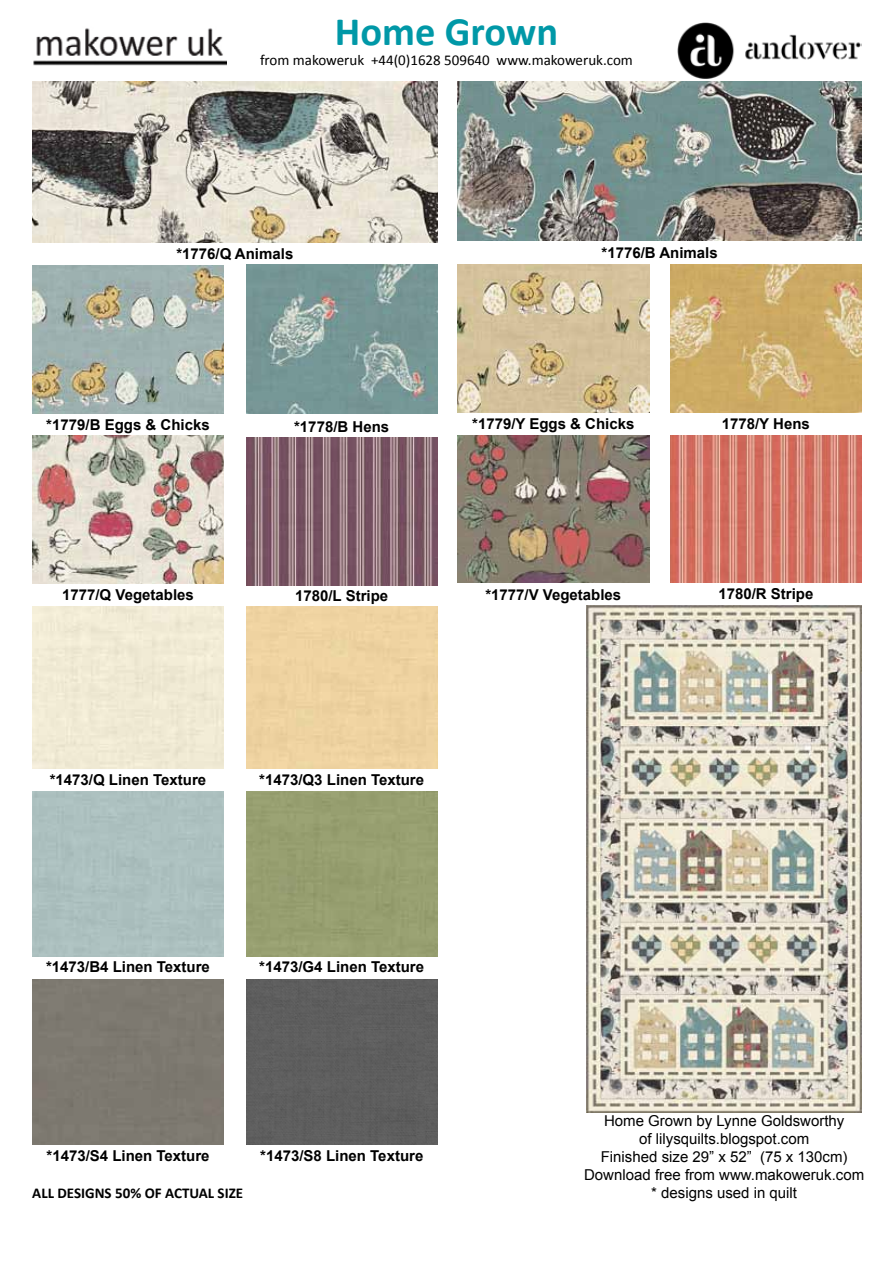
<style>
.page{position:relative;width:893px;height:1263px;background:#fff}
.page>*{position:absolute;margin:0;border:0;box-sizing:border-box;transform-origin:0 0}
.t1{font:700 40.5px "Calibri";color:#0098a7}
.t2{font:700 15px "Arial";color:#000}
.t3{font:15px/18px "Arial";color:#000;text-align:center}
.t4{font:15px "Calibri";color:#000}
.t5{font:700 15px "Calibri";color:#000}
</style>
<div class="page">
<div style="left:32px;top:979px;width:192px;height:165px;background:#7d7970"></div>
<img style="left:32px;top:436px;width:192px;height:148px">
<img style="left:670px;top:435px;width:191px;height:148px">
<img style="left:458px;top:435px;width:191px;height:148px">
<img style="left:246px;top:438px;width:191px;height:147px">
<img style="left:32px;top:265px;width:192px;height:148px">
<img style="left:670px;top:264px;width:191px;height:148px">
<img style="left:458px;top:264px;width:191px;height:148px">
<img style="left:246px;top:264px;width:191px;height:150px">
<img style="left:32px;top:81px;width:405px;height:162px">
<img style="left:458px;top:81px;width:403px;height:159px">
<div style="left:246px;top:791px;width:191px;height:165px;background:#979f70"></div>
<div style="left:246px;top:979px;width:192px;height:165px;background:#5e5e5e"></div>
<img style="left:677px;top:22px;width:184px;height:56px">
<img style="left:33px;top:28px;width:194px;height:38px">
<img style="left:587px;top:605px;width:275px;height:507px">
<h1 class="t1" style="left:335px;top:6px;width:225px">Home Grown</h1>
<p class="t4" style="left:260px;top:51px;width:374px">from makoweruk +44(0)1628 509640 www.makoweruk.com</p>
<p class="t2" style="left:176px;top:244px;width:119px">*1776/Q Animals</p>
<p class="t2" style="left:602px;top:243px;width:118px">*1776/B Animals</p>
<p class="t2" style="left:46px;top:415px;width:165px">*1779/B Eggs &amp; Chicks</p>
<p class="t2" style="left:294px;top:416px;width:97px">*1778/B Hens</p>
<p class="t2" style="left:472px;top:414px;width:164px">*1779/Y Eggs &amp; Chicks</p>
<p class="t2" style="left:722px;top:413px;width:90px">1778/Y Hens</p>
<p class="t2" style="left:62px;top:585px;width:133px">1777/Q Vegetables</p>
<p class="t2" style="left:295px;top:586px;width:95px">1780/L Stripe</p>
<p class="t2" style="left:485px;top:585px;width:137px">*1777/V Vegetables</p>
<p class="t2" style="left:718px;top:584px;width:97px">1780/R Stripe</p>
<p class="t2" style="left:50px;top:770px;width:158px">*1473/Q Linen Texture</p>
<p class="t2" style="left:259px;top:770px;width:166px">*1473/Q3 Linen Texture</p>
<p class="t2" style="left:46px;top:957px;width:165px">*1473/B4 Linen Texture</p>
<p class="t2" style="left:259px;top:957px;width:166px">*1473/G4 Linen Texture</p>
<p class="t2" style="left:47px;top:1145px;width:165px">*1473/S4 Linen Texture</p>
<p class="t5" style="left:32px;top:1183px;width:212px">ALL DESIGNS 50% OF ACTUAL SIZE</p>
<p class="t2" style="left:260px;top:1145px;width:165px">*1473/S8 Linen Texture</p>
<p class="t3" style="left:584px;top:1111px;width:282px">Home Grown by Lynne Goldsworthy<br>of lilysquilts.blogspot.com<br>Finished size 29” x 52” (75 x 130cm)<br>Download free from www.makoweruk.com * designs used in quilt</p>
</div>
